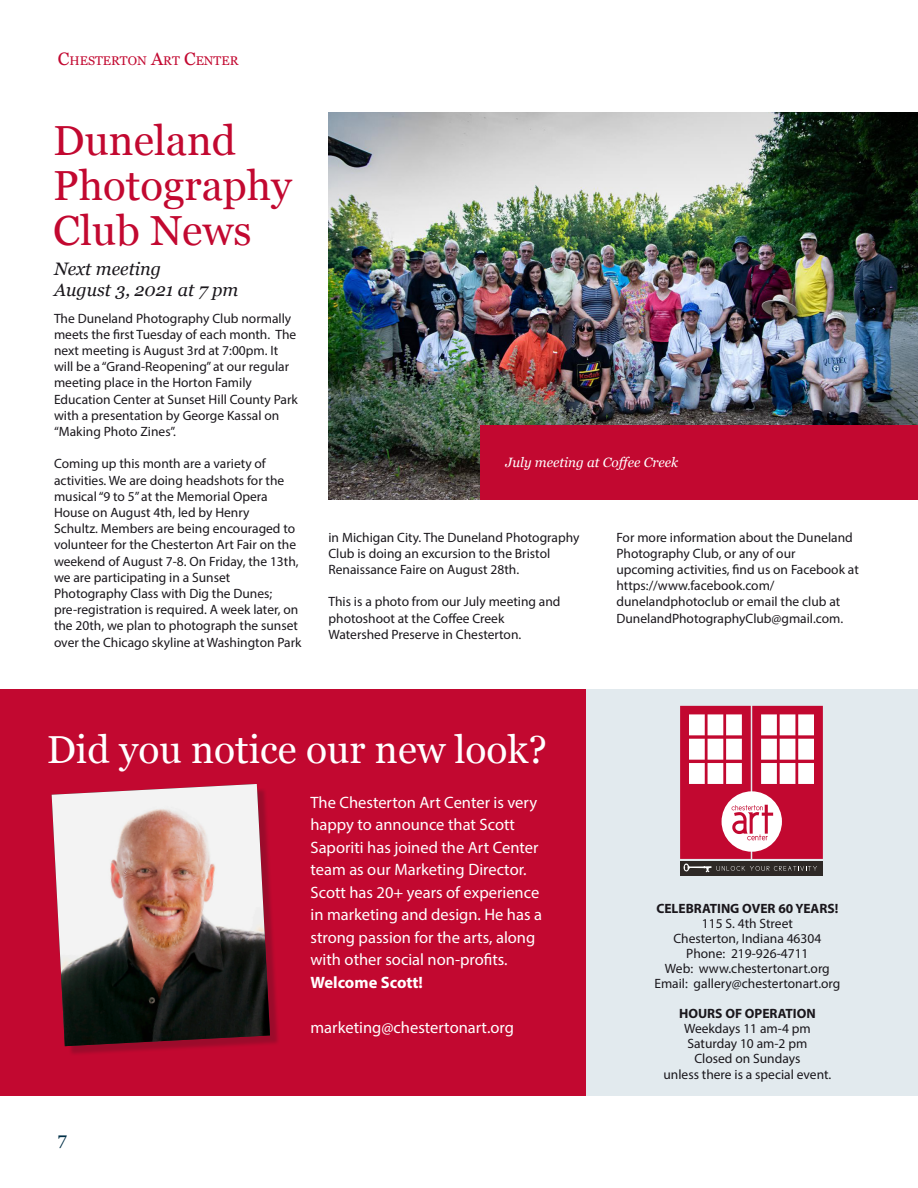
<style>
.page{position:relative;width:918px;height:1188px;background:#fff}
.page>*{position:absolute;margin:0;border:0;box-sizing:border-box;transform-origin:0 0}
.Headline_2{font:42px "Georgia";color:#c20830}
.t1{font:39px "Georgia";color:#fff}
.t2{font:italic 18px "Georgia";color:#1a171c}
.t3{font:18px "Georgia";color:#002f47}
.t4{font:16.5px/22.5px "Myriad Pro";color:#fff}
.t5{font:700 16.5px "Myriad Pro";color:#fff}
.t6{font:13.5px/16.2px "Myriad Pro";color:#1a171c}
.t7{font:700 13.5px "Myriad Pro";color:#1a171c}
.Intro_text{font:italic 13.5px "Georgia";color:#fff}
.t8{font:12.6px "Georgia";color:#c20830}
.s1{font-size:18px}
.s2{font-family:"Georgia";font-weight:700;font-size:15px;color:#c20830}
.s3{font-family:"Georgia";font-size:15px;color:#c20830}
</style>
<div class="page">
<div style="left:0;top:689px;width:586px;height:407px;background:#c20830"></div>
<img style="left:328px;top:113px;width:590px;height:387px">
<div style="left:586px;top:689px;width:332px;height:407px;background:#e2eaee"></div>
<div style="left:55px;top:788px;width:226px;height:269px;background:#1a171c;opacity:.23"></div>
<img style="left:52px;top:784px;width:218px;height:262px">
<div style="left:480px;top:425px;width:438px;height:74px;background:#c20830"></div>
<div style="left:680px;top:861px;width:143px;height:15px;background:#2e2926"></div>
<svg style="left:680px;top:706px;width:143px;height:166px;background:#cf667d"></svg>
<p class="t8" style="left:58px;top:51px;width:182px"><span class="s1">C</span>HESTERTON <span class="s1">A</span>RT <span class="s1">C</span>ENTER</p>
<p class="Headline_2" style="left:53px;top:110px;width:184px">Duneland</p>
<p class="Headline_2" style="left:53px;top:155px;width:240px">Photography</p>
<p class="Headline_2" style="left:53px;top:200px;width:200px">Club News</p>
<p class="t2" style="left:54px;top:255px;width:109px">Next meeting</p>
<p class="t2" style="left:54px;top:277px;width:186px">August 3, 2021 at 7 pm</p>
<p class="t6" style="left:54px;top:310px;width:244px">The Duneland Photography Club normally meets the first Tuesday of each month. The next meeting is August 3rd at 7:00pm. It will be a “Grand-Reopening” at our regular meeting place in the Horton Family</p>
<p class="t6" style="left:54px;top:391px;width:245px">Education Center at Sunset Hill County Park with a presentation by George Kassal on “Making Photo Zines”.</p>
<p class="t6" style="left:54px;top:456px;width:246px">Coming up this month are a variety of activities. We are doing headshots for the musical “9 to 5” at the Memorial Opera House on August 4th, led by Henry<br>Schultz. Members are being encouraged to volunteer for the Chesterton Art Fair on the weekend of August 7-8. On Friday, the 13th,</p>
<p class="t6" style="left:54px;top:569px;width:220px">we are participating in a Sunset<br>Photography Class with Dig the Dunes;</p>
<p class="t6" style="left:54px;top:601px;width:249px">pre-registration is required. A week later, on the 20th, we plan to photograph the sunset over the Chicago skyline at Washington Park</p>
<p class="Intro_text" style="left:506px;top:453px;width:174px">July meeting at Coffee Creek</p>
<p class="t6" style="left:328px;top:529px;width:252px">in Michigan City. The Duneland Photography<br>Club is doing an excursion to the Bristol<br>Renaissance Faire on August 28th.</p>
<p class="t6" style="left:328px;top:594px;width:234px">This is a photo from our July meeting and photoshoot at the Coffee Creek</p>
<p class="t6" style="left:328px;top:626px;width:194px">Watershed Preserve in Chesterton.</p>
<p class="t6" style="left:616px;top:529px;width:238px">For more information about the Duneland<br>Photography Club, or any of our</p>
<p class="t6" style="left:616px;top:561px;width:244px">upcoming activities, find us on Facebook at</p>
<p class="t6" style="left:616px;top:577px;width:225px">https://www.facebook.com/ dunelandphotoclub or email the club at</p>
<p class="t6" style="left:616px;top:610px;width:228px">DunelandPhotographyClub@gmail.com.</p>
<p class="t1" style="left:47px;top:721px;width:502px">Did you notice our new look?</p>
<p class="t4" style="left:310px;top:790px;width:229px;text-indent:-27px"><span class="s2">•</span> The Chesterton Art Center is very happy to announce that Scott<br>Saporiti has joined the Art Center team as our Marketing Director.</p>
<p class="t4" style="left:310px;top:880px;width:233px;text-indent:-27px"><span class="s2">•</span> Scott has 20+ years of experience in marketing and design. He has a strong passion for the arts, along with other social non-profits.</p>
<p class="t5" style="left:284px;top:971px;width:141px"><span class="s3">•</span> Welcome Scott!</p>
<p class="t4" style="left:284px;top:1015px;width:232px"><span class="s2">•</span> marketing@chestertonart.org</p>
<h3 class="t3" style="left:58px;top:1126px;width:11px">7</h3>
<p class="t7" style="left:656px;top:899px;width:184px">CELEBRATING OVER 60 YEARS!</p>
<p class="t6" style="left:702px;top:915px;width:93px">115 S. 4th Street</p>
<p class="t6" style="left:673px;top:930px;width:149px">Chesterton, Indiana 46304</p>
<p class="t6" style="left:686px;top:945px;width:124px">Phone: 219-926-4711</p>
<p class="t6" style="left:665px;top:960px;width:166px">Web: www.chestertonart.org</p>
<p class="t6" style="left:654px;top:975px;width:188px">Email: gallery@chestertonart.org</p>
<p class="t7" style="left:679px;top:1004px;width:138px">HOURS OF OPERATION</p>
<p class="t6" style="left:684px;top:1020px;width:128px">Weekdays 11 am-4 pm</p>
<p class="t6" style="left:687px;top:1035px;width:121px">Saturday 10 am-2 pm</p>
<p class="t6" style="left:694px;top:1050px;width:108px">Closed on Sundays</p>
<p class="t6" style="left:663px;top:1066px;width:169px">unless there is a special event.</p>
</div>
